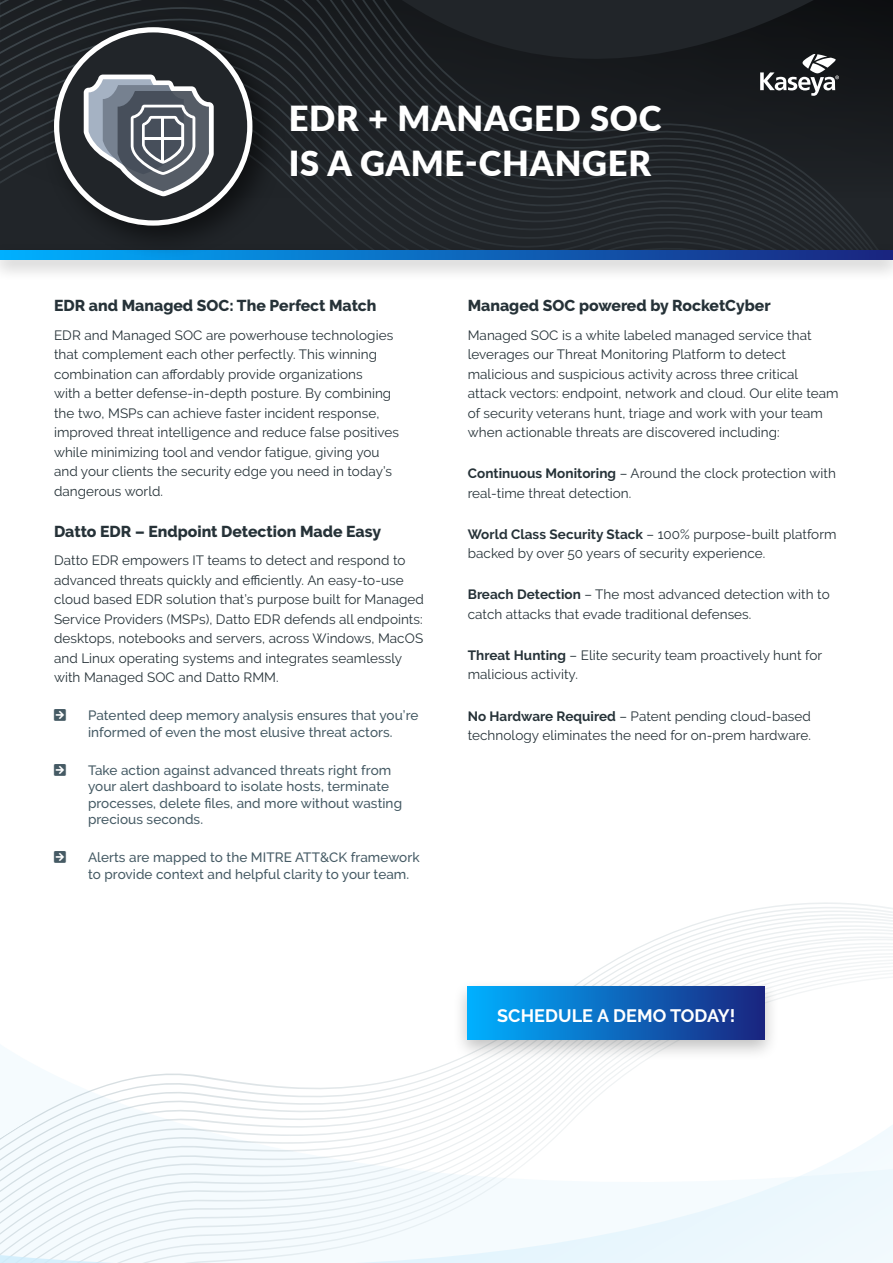
<style>
.page{position:relative;width:893px;height:1263px;background:#fff}
.page>*{position:absolute;margin:0;border:0;box-sizing:border-box;transform-origin:0 0}
.H1_-_white{font:900 34.5px "Lato";letter-spacing:.02em;color:#fff}
.main_body_copy{font:700 18px "Raleway";letter-spacing:.005em;color:#fff}
.Heading_-_Extra_Bold{font:800 15.75px "Raleway";color:#263238}
.main_body_copy-2{font:13.5px/19.5px "Raleway";letter-spacing:.005em;color:#263238}
.t1{font:500 13.5px/16.5px "Raleway";letter-spacing:.005em;color:#455a64}
.s1{font-weight:700}
</style>
<div class="page">
<svg style="left:36px;top:902px;width:857px;height:214px"></svg>
<div style="left:0;top:242px;width:893px;height:40px;background:#000;opacity:.25"></div>
<svg style="left:0;top:251px;width:893px;height:9px;background:#0f5bb2"></svg>
<svg style="left:0;top:1116px;width:893px;height:147px;fill:#f5fbfe"></svg>
<svg style="left:0;top:0;width:893px;height:249px;background:#1f2226"></svg>
<svg style="left:760px;top:54px;width:79px;height:42px"></svg>
<div style="left:42px;top:16px;width:243px;height:243px;background:#000;opacity:.55"></div>
<div style="left:57px;top:30px;width:193px;height:193px;background:#212529;border-radius:50%"></div>
<div style="left:54px;top:27px;width:198px;height:199px;border:5px solid #fff;border-radius:50%"></div>
<svg style="left:84px;top:75px;width:130px;height:121px"></svg>
<hr style="left:143px;top:137px;width:40px;height:3px;background:#fff">
<hr style="left:162px;top:117px;width:2px;height:45px;background:#fff">
<div style="left:453px;top:978px;width:327px;height:83px;background:#000;opacity:.25"></div>
<div style="left:468px;top:987px;width:297px;height:53px;background:linear-gradient(to right,#00b0ff,#1a247f)"></div>
<p class="H1_-_white" style="left:289px;top:92px;width:374px">EDR + MANAGED SOC</p>
<p class="H1_-_white" style="left:289px;top:137px;width:364px">IS A GAME-CHANGER</p>
<p class="Heading_-_Extra_Bold" style="left:54px;top:297px;width:324px">EDR and Managed SOC: The Perfect Match</p>
<p class="main_body_copy-2" style="left:54px;top:325px;width:346px">EDR and Managed SOC are powerhouse technologies that complement each other perfectly. This winning combination can affordably provide organizations<br>with a better defense-in-depth posture. By combining the two, MSPs can achieve faster incident response, improved threat intelligence and reduce false positives while minimizing tool and vendor fatigue, giving you and your clients the security edge you need in today’s dangerous world.</p>
<p class="Heading_-_Extra_Bold" style="left:54px;top:522px;width:329px">Datto EDR – Endpoint Detection Made Easy</p>
<p class="main_body_copy-2" style="left:54px;top:550px;width:371px">Datto EDR empowers IT teams to detect and respond to advanced threats quickly and efficiently. An easy-to-use cloud based EDR solution that’s purpose built for Managed Service Providers (MSPs), Datto EDR defends all endpoints: desktops, notebooks and servers, across Windows, MacOS and Linux operating systems and integrates seamlessly with Managed SOC and Datto RMM.</p>
<p class="t1" style="left:88px;top:707px;width:332px">Patented deep memory analysis ensures that you’re informed of even the most elusive threat actors.</p>
<p class="t1" style="left:88px;top:762px;width:316px">Take action against advanced threats right from your alert dashboard to isolate hosts, terminate processes, delete files, and more without wasting precious seconds.</p>
<p class="t1" style="left:88px;top:849px;width:333px">Alerts are mapped to the MITRE ATT&amp;CK framework to provide context and helpful clarity to your team.</p>
<p class="Heading_-_Extra_Bold" style="left:468px;top:297px;width:304px">Managed SOC powered by RocketCyber</p>
<p class="main_body_copy-2" style="left:468px;top:325px;width:372px">Managed SOC is a white labeled managed service that leverages our Threat Monitoring Platform to detect malicious and suspicious activity across three critical attack vectors: endpoint, network and cloud. Our elite team of security veterans hunt, triage and work with your team when actionable threats are discovered including:</p>
<p class="main_body_copy-2" style="left:468px;top:464px;width:370px"><span class="s1">Continuous Monitoring</span> – Around the clock protection with real-time threat detection.</p>
<p class="main_body_copy-2" style="left:468px;top:524px;width:370px"><span class="s1">World Class Security Stack</span> – 100% purpose-built platform backed by over 50 years of security experience.</p>
<p class="main_body_copy-2" style="left:468px;top:585px;width:363px"><span class="s1">Breach Detection</span> – The most advanced detection with to catch attacks that evade traditional defenses.</p>
<p class="main_body_copy-2" style="left:468px;top:645px;width:356px"><span class="s1">Threat Hunting</span> – Elite security team proactively hunt for malicious activity.</p>
<p class="main_body_copy-2" style="left:468px;top:706px;width:345px"><span class="s1">No Hardware Required</span> – Patent pending cloud-based technology eliminates the need for on-prem hardware.</p>
<p class="main_body_copy" style="left:497px;top:1005px;width:240px">SCHEDULE A DEMO TODAY!</p>
</div>
